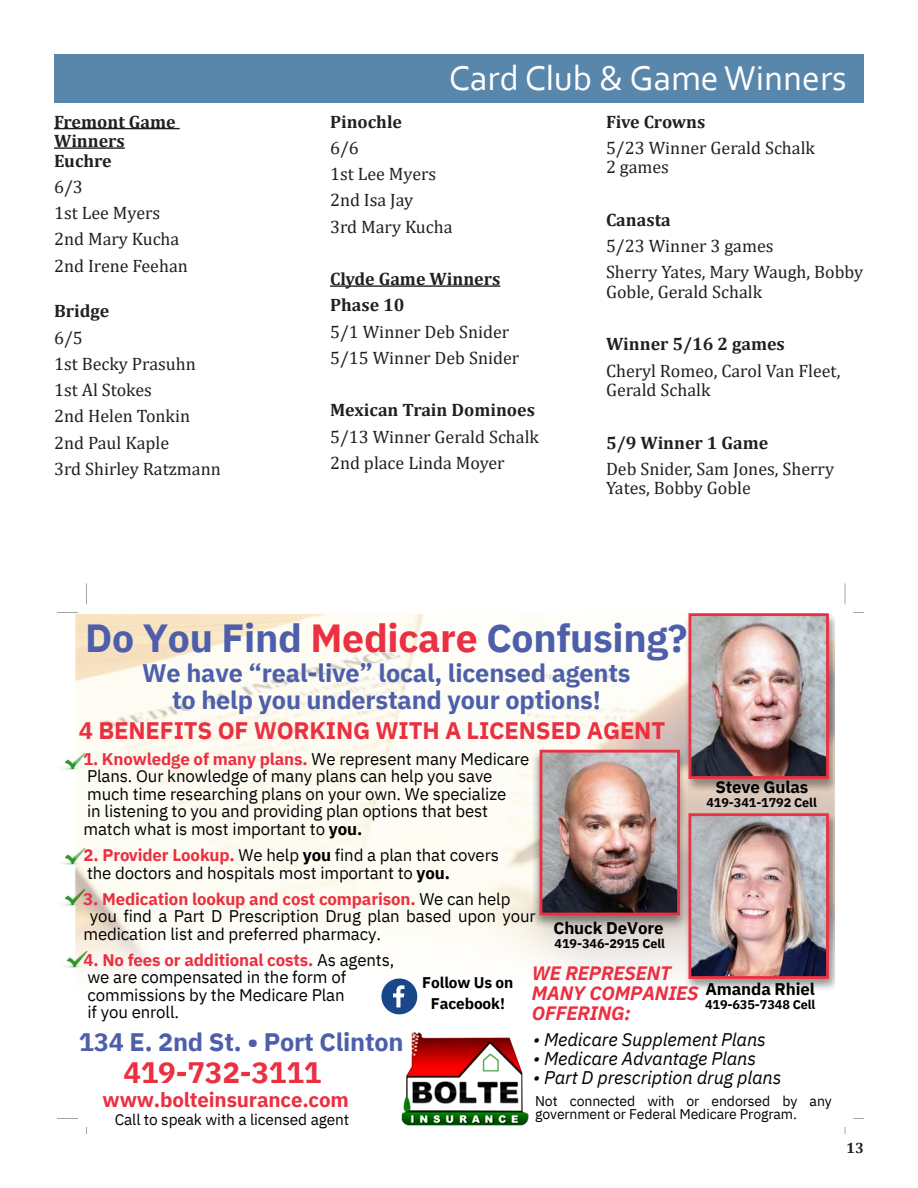
<style>
.page{position:relative;width:918px;height:1188px;background:#fff}
.page>*{position:absolute;margin:0;border:0;box-sizing:border-box;transform-origin:0 0}
.t1{font:700 39.15px "IBM Plex Sans";letter-spacing:-.01em;color:#4d5fab}
.t2{font:36px "Corbel";color:#fff}
.t3{font:700 29.55px "IBM Plex Sans";letter-spacing:-.01em;color:#ea3041}
.t4{font:700 25.35px/26.4px "IBM Plex Sans";letter-spacing:-.01em;color:#4d5fab;text-align:center}
.t5{font:700 23.85px "IBM Plex Sans";letter-spacing:-.01em;color:#ea3041}
.t6{font:700 20.55px "IBM Plex Sans";letter-spacing:-.01em;color:#ea3041}
.t7{font:italic 700 19.35px/20px "IBM Plex Sans";letter-spacing:-.01em;color:#ea3041}
.t8{font:italic 18.3px "IBM Plex Sans";letter-spacing:-.01em;color:#000}
.t9{font:18px/19.5px "Cambria";color:#231f20}
.t10{font:700 18px/19.5px "Cambria";color:#231f20}
.t11{font:16.8px/17.5px "IBM Plex Sans";letter-spacing:-.01em;color:#000}
.t12{font:700 16.8px "IBM Plex Sans";letter-spacing:-.01em;color:#ea3041}
.t13{font:700 16.8px "IBM Plex Sans";letter-spacing:-.01em;color:#000}
.t14{font:15.45px "IBM Plex Sans";letter-spacing:-.01em;color:#000}
.t15{font:700 15.45px/21px "IBM Plex Sans";letter-spacing:-.01em;color:#000;text-align:center}
.t16{font:700 15px "Cambria";color:#231f20}
.t17{font:14.1px/13.6px "IBM Plex Sans";letter-spacing:-.01em;color:#000}
.t18{font:700 12.6px "IBM Plex Sans";letter-spacing:-.01em;color:#000}
.s1{color:#ea3041}
.s2{font-weight:700;color:#ea3041}
.s3{font-weight:700}
.s4{font-weight:400;color:#000}
</style>
<div class="page">
<div style="left:54px;top:54px;width:810px;height:49px;background:#5986ab"></div>
<hr style="left:54px;top:128px;width:126px;height:1px;background:#231f20">
<hr style="left:54px;top:147px;width:71px;height:2px;background:#231f20">
<hr style="left:330px;top:285px;width:170px;height:2px;background:#231f20">
<img style="left:62px;top:885px;width:14px;height:22px">
<img style="left:62px;top:854px;width:14px;height:11px">
<img style="left:62px;top:758px;width:14px;height:12px">
<img style="left:64px;top:947px;width:12px;height:21px">
<img style="left:76px;top:614px;width:759px;height:385px">
<img style="left:533px;top:749px;width:154px;height:178px">
<img style="left:540px;top:750px;width:140px;height:165px">
<img style="left:686px;top:614px;width:148px;height:176px">
<img style="left:689px;top:613px;width:140px;height:166px">
<img style="left:686px;top:812px;width:148px;height:178px">
<img style="left:689px;top:813px;width:140px;height:166px">
<svg style="left:845px;top:583px;width:1px;height:21px"></svg>
<svg style="left:86px;top:583px;width:1px;height:21px"></svg>
<svg style="left:57px;top:1118px;width:21px;height:1px"></svg>
<svg style="left:844px;top:1127px;width:2px;height:7px"></svg>
<svg style="left:381px;top:979px;width:36px;height:35px"></svg>
<img style="left:401px;top:1032px;width:128px;height:94px">
<p class="t10" style="left:54px;top:111px;width:123px">Fremont Game<br>Winners<br>Euchre</p>
<p class="t9" style="left:54px;top:177px;width:30px">6/3</p>
<p class="t9" style="left:54px;top:203px;width:108px">1st Lee Myers</p>
<p class="t9" style="left:54px;top:229px;width:127px">2nd Mary Kucha</p>
<p class="t9" style="left:54px;top:256px;width:135px">2nd Irene Feehan</p>
<p class="t10" style="left:54px;top:301px;width:57px">Bridge</p>
<p class="t9" style="left:54px;top:328px;width:30px">6/5</p>
<p class="t9" style="left:54px;top:354px;width:143px">1st Becky Prasuhn</p>
<p class="t9" style="left:54px;top:380px;width:99px">1st Al Stokes</p>
<p class="t9" style="left:54px;top:406px;width:138px">2nd Helen Tonkin</p>
<p class="t9" style="left:54px;top:433px;width:117px">2nd Paul Kaple</p>
<p class="t9" style="left:54px;top:459px;width:168px">3rd Shirley Ratzmann</p>
<p class="t2" style="left:449px;top:56px;width:399px">Card Club &amp; Game Winners</p>
<p class="t10" style="left:330px;top:111px;width:74px">Pinochle</p>
<p class="t9" style="left:330px;top:138px;width:30px">6/6</p>
<p class="t9" style="left:330px;top:164px;width:108px">1st Lee Myers</p>
<p class="t9" style="left:330px;top:190px;width:85px">2nd Isa Jay</p>
<p class="t9" style="left:330px;top:217px;width:124px">3rd Mary Kucha</p>
<p class="t10" style="left:330px;top:269px;width:172px">Clyde Game Winners</p>
<p class="t10" style="left:330px;top:295px;width:76px">Phase 10</p>
<p class="t9" style="left:330px;top:322px;width:181px">5/1 Winner Deb Snider</p>
<p class="t9" style="left:330px;top:348px;width:191px">5/15 Winner Deb Snider</p>
<p class="t10" style="left:330px;top:400px;width:206px">Mexican Train Dominoes</p>
<p class="t9" style="left:330px;top:427px;width:210px">5/13 Winner Gerald Schalk</p>
<p class="t9" style="left:330px;top:453px;width:176px">2nd place Linda Moyer</p>
<p class="t10" style="left:606px;top:111px;width:101px">Five Crowns</p>
<p class="t9" style="left:606px;top:138px;width:210px">5/23 Winner Gerald Schalk<br>2 games</p>
<p class="t10" style="left:606px;top:209px;width:66px">Canasta</p>
<p class="t9" style="left:606px;top:236px;width:169px">5/23 Winner 3 games</p>
<p class="t9" style="left:606px;top:262px;width:259px">Sherry Yates, Mary Waugh, Bobby<br>Goble, Gerald Schalk</p>
<p class="t10" style="left:606px;top:334px;width:180px">Winner 5/16 2 games</p>
<p class="t9" style="left:606px;top:361px;width:236px">Cheryl Romeo, Carol Van Fleet,<br>Gerald Schalk</p>
<p class="t10" style="left:606px;top:432px;width:164px">5/9 Winner 1 Game</p>
<p class="t9" style="left:606px;top:459px;width:230px">Deb Snider, Sam Jones, Sherry<br>Yates, Bobby Goble</p>
<p class="t1" style="left:85px;top:607px;width:604px">Do You Find <span class="s1">Medicare</span> Confusing?</p>
<p class="t4" style="left:142px;top:658px;width:490px">We have “real-live” local, licensed agents to help you understand your options!</p>
<p class="t11" style="left:83px;top:749px;width:448px"><span class="s2">1. Knowledge of many plans.</span> We represent many Medicare Plans. Our knowledge of many plans can help you save much time researching plans on your own. We specialize<br>in listening to you and providing plan options that best match what is most important to <span class="s3">you.</span></p>
<p class="t11" style="left:84px;top:845px;width:417px"><span class="s2">2. Provider Lookup.</span> We help <span class="s3">you</span> find a plan that covers the doctors and hospitals most important to <span class="s3">you.</span></p>
<p class="t12" style="left:83px;top:885px;width:429px">3. Medication lookup and cost comparison. <span class="s4">We can help</span></p>
<p class="t11" style="left:90px;top:906px;width:447px">you find a Part D Prescription Drug plan based upon your</p>
<p class="t11" style="left:83px;top:924px;width:299px">medication list and preferred pharmacy.</p>
<p class="t11" style="left:84px;top:950px;width:312px"><span class="s2">4. No fees or additional costs.</span> As agents, we are compensated in the form of commissions by the Medicare Plan<br>if you enroll.</p>
<p class="t5" style="left:79px;top:711px;width:588px">4 BENEFITS OF WORKING WITH A LICENSED AGENT</p>
<p class="t13" style="left:715px;top:774px;width:94px">Steve Gulas</p>
<p class="t18" style="left:706px;top:793px;width:112px">419-341-1792 Cell</p>
<p class="t13" style="left:554px;top:914px;width:111px">Chuck DeVore</p>
<p class="t18" style="left:555px;top:933px;width:112px">419-346-2915 Cell</p>
<p class="t7" style="left:532px;top:962px;width:168px">WE REPRESENT<br>MANY COMPANIES<br>OFFERING:</p>
<p class="t15" style="left:422px;top:971px;width:93px">Follow Us on<br>Facebook!</p>
<p class="t13" style="left:706px;top:976px;width:111px">Amanda Rhiel</p>
<p class="t18" style="left:705px;top:995px;width:112px">419-635-7348 Cell</p>
<p class="t8" style="left:533px;top:1025px;width:234px">• Medicare Supplement Plans</p>
<p class="t8" style="left:533px;top:1044px;width:224px">• Medicare Advantage Plans</p>
<p class="t4" style="left:79px;top:1027px;width:326px">134 E. 2nd St. • Port Clinton</p>
<p class="t3" style="left:123px;top:1049px;width:200px">419-732-3111</p>
<p class="t8" style="left:533px;top:1063px;width:250px">• Part D prescription drug plans</p>
<p class="t6" style="left:103px;top:1083px;width:248px">www.bolteinsurance.com</p>
<p class="t14" style="left:115px;top:1108px;width:236px">Call to speak with a licensed agent</p>
<p class="t17" style="left:535px;top:1093px;width:298px">Not connected with or endorsed by any government or Federal Medicare Program.</p>
<p class="t16" style="left:846px;top:1138px;width:19px">13</p>
</div>
